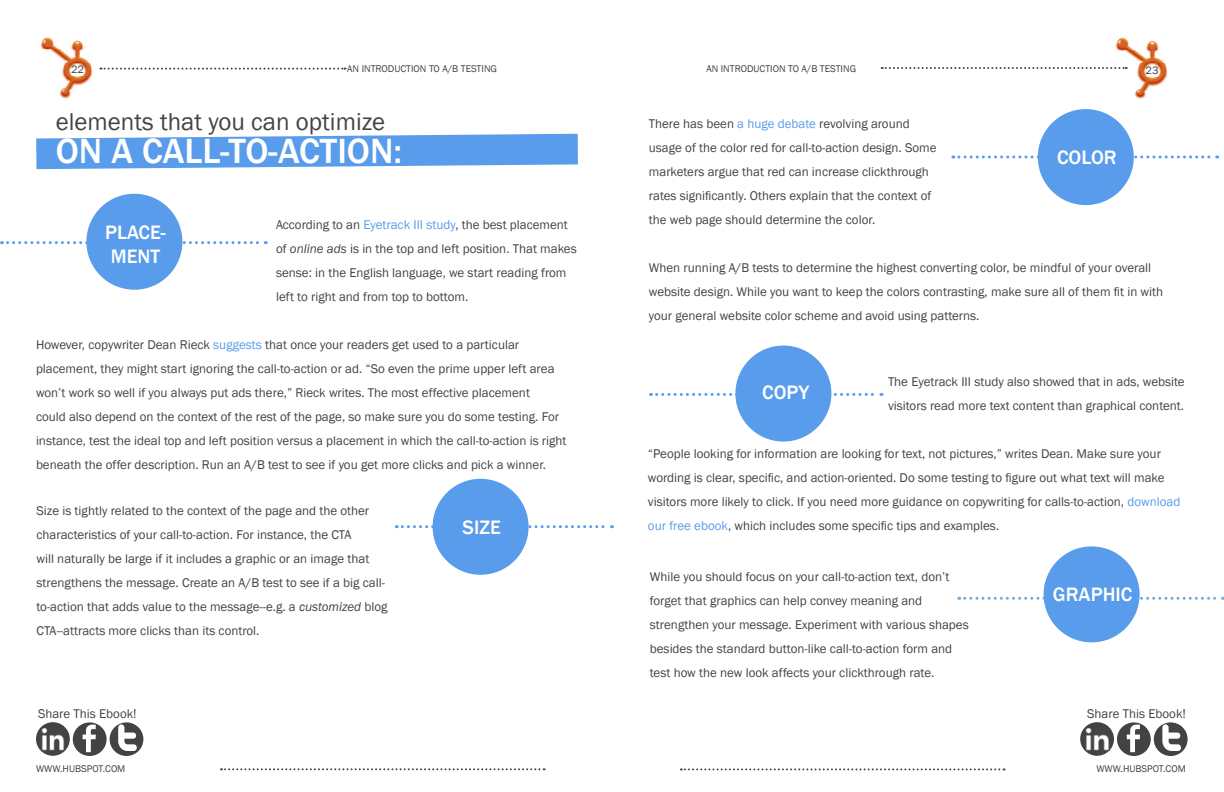
<style>
.page{position:relative;width:1224px;height:792px;background:#fff}
.page>*{position:absolute;margin:0;border:0;box-sizing:border-box;transform-origin:0 0}
.t1{font:500 36px "Franklin Gothic";color:#fff}
.t2{font:25px "Franklin Gothic";color:#434343}
.t3{font:500 20px/24px "Franklin Gothic";color:#fff}
.t4{font:13px/24px "Franklin Gothic";color:#434343}
.t5{font:11px "Franklin Gothic";color:#434343}
.t6{font:10px "Franklin Gothic";color:#434343}
.s1{color:#589ceb}
.s2{font-style:italic}
</style>
<div class="page">
<img style="left:1115px;top:37px;width:53px;height:62px">
<svg style="left:882px;top:67px;width:245px;height:2px"></svg>
<svg style="left:100px;top:68px;width:245px;height:2px"></svg>
<img style="left:40px;top:37px;width:53px;height:62px">
<svg style="left:221px;top:768px;width:324px;height:2px"></svg>
<svg style="left:681px;top:768px;width:324px;height:2px"></svg>
<div style="left:110px;top:722px;width:33px;height:34px;background:#434343;border-radius:50%"></div>
<div style="left:73px;top:722px;width:34px;height:34px;background:#434343;border-radius:50%"></div>
<svg style="left:83px;top:725px;width:13px;height:27px"></svg>
<svg style="left:118px;top:724px;width:19px;height:27px"></svg>
<div style="left:36px;top:722px;width:34px;height:34px;background:#434343;border-radius:50%"></div>
<img style="left:42px;top:728px;width:22px;height:23px">
<div style="left:1154px;top:722px;width:34px;height:34px;background:#434343;border-radius:50%"></div>
<div style="left:1117px;top:722px;width:34px;height:34px;background:#434343;border-radius:50%"></div>
<svg style="left:1127px;top:725px;width:13px;height:27px"></svg>
<svg style="left:1162px;top:724px;width:19px;height:27px"></svg>
<div style="left:1080px;top:722px;width:34px;height:34px;background:#434343;border-radius:50%"></div>
<img style="left:1086px;top:728px;width:23px;height:23px">
<svg style="left:2px;top:241px;width:264px;height:3px"></svg>
<div style="left:89px;top:196px;width:91px;height:91px;background:#589ceb;border-radius:50%"></div>
<div style="left:86px;top:194px;width:96px;height:96px;border:5px solid #589ceb;border-radius:50%"></div>
<svg style="left:396px;top:525px;width:216px;height:3px"></svg>
<div style="left:435px;top:481px;width:91px;height:91px;background:#589ceb;border-radius:50%"></div>
<div style="left:433px;top:479px;width:96px;height:96px;border:5px solid #589ceb;border-radius:50%"></div>
<svg style="left:36px;top:134px;width:542px;height:35px;background:#6ca8ed"></svg>
<svg style="left:657px;top:393px;width:225px;height:3px"></svg>
<div style="left:738px;top:348px;width:91px;height:91px;background:#589ceb;border-radius:50%"></div>
<div style="left:735px;top:346px;width:96px;height:96px;border:5px solid #589ceb;border-radius:50%"></div>
<svg style="left:953px;top:156px;width:265px;height:2px"></svg>
<div style="left:1040px;top:112px;width:91px;height:91px;background:#589ceb;border-radius:50%"></div>
<div style="left:1038px;top:109px;width:96px;height:96px;border:5px solid #589ceb;border-radius:50%"></div>
<svg style="left:959px;top:597px;width:265px;height:3px"></svg>
<div style="left:1046px;top:549px;width:91px;height:91px;background:#589ceb;border-radius:50%"></div>
<div style="left:1044px;top:546px;width:96px;height:96px;border:5px solid #589ceb;border-radius:50%"></div>
<p class="t5" style="left:71px;top:63px;width:14px">22</p>
<p class="t6" style="left:347px;top:62px;width:151px">An introduction to a/b tesTing</p>
<p class="t6" style="left:706px;top:62px;width:151px">An introduction to a/b testing</p>
<p class="t5" style="left:1146px;top:64px;width:14px">23</p>
<h2 class="t2" style="left:56px;top:106px;width:331px">elements that you can optimize</h2>
<h1 class="t1" style="left:56px;top:129px;width:348px">ON A CALL-TO-ACTION:</h1>
<p class="t4" style="left:276px;top:213px;width:302px">According to an <span class="s1">Eyetrack III study</span>, the best placement of <span class="s2">online ads</span> is in the top and left position. That makes sense: in the English language, we start reading from left to right and from top to bottom.</p>
<p class="t4" style="left:36px;top:333px;width:532px">However, copywriter Dean Rieck <span class="s1">suggests</span> that once your readers get used to a particular placement, they might start ignoring the call-to-action or ad. “So even the prime upper left area won’t work so well if you always put ads there,” Rieck writes. The most effective placement<br>could also depend on the context of the rest of the page, so make sure you do some testing. For instance, test the ideal top and left position versus a placement in which the call-to-action is right beneath the offer description. Run an A/B test to see if you get more clicks and pick a winner.</p>
<h3 class="t3" style="left:105px;top:220px;width:62px">PLACE-<br>MENT</h3>
<p class="t4" style="left:36px;top:499px;width:353px">Size is tightly related to the context of the page and the other characteristics of your call-to-action. For instance, the CTA<br>will naturally be large if it includes a graphic or an image that strengthens the message. Create an A/B test to see if a big call&shy;to-action that adds value to the message--e.g. a <span class="s2">customized</span> blog CTA--attracts more clicks than its control.</p>
<h3 class="t3" style="left:463px;top:515px;width:40px">SIZE</h3>
<p class="t4" style="left:649px;top:112px;width:289px">There has been <span class="s1">a huge debate</span> revolving around usage of the color red for call-to-action design. Some marketers argue that red can increase clickthrough rates significantly. Others explain that the context of the web page should determine the color.</p>
<p class="t4" style="left:649px;top:256px;width:516px">When running A/B tests to determine the highest converting color, be mindful of your overall website design. While you want to keep the colors contrasting, make sure all of them fit in with your general website color scheme and avoid using patterns.</p>
<h3 class="t3" style="left:1057px;top:145px;width:61px">COLOR</h3>
<h3 class="t3" style="left:762px;top:381px;width:47px">COPY</h3>
<p class="t4" style="left:888px;top:370px;width:298px">The Eyetrack III study also showed that in ads, website visitors read more text content than graphical content.</p>
<p class="t4" style="left:648px;top:442px;width:534px">“People looking for information are looking for text, not pictures,” writes Dean. Make sure your wording is clear, specific, and action-oriented. Do some testing to figure out what text will make visitors more likely to click. If you need more guidance on copywriting for calls-to-action, <span class="s1">download our free ebook</span>, which includes some specific tips and examples.</p>
<p class="t4" style="left:650px;top:565px;width:320px">While you should focus on your call-to-action text, don’t forget that graphics can help convey meaning and strengthen your message. Experiment with various shapes besides the standard button-like call-to-action form and test how the new look affects your clickthrough rate.</p>
<h3 class="t3" style="left:1053px;top:583px;width:79px">GRAPHIC</h3>
<p class="t4" style="left:38px;top:702px;width:100px">Share This Ebook!</p>
<p class="t4" style="left:1087px;top:702px;width:100px">Share This Ebook!</p>
<p class="t6" style="left:36px;top:762px;width:52px">www.Hubspot</p>
<p class="t6" style="left:103px;top:762px;width:24px">.com</p>
<p class="t6" style="left:1096px;top:762px;width:52px">www.Hubspot</p>
<p class="t6" style="left:1163px;top:762px;width:24px">.com</p>
</div>
